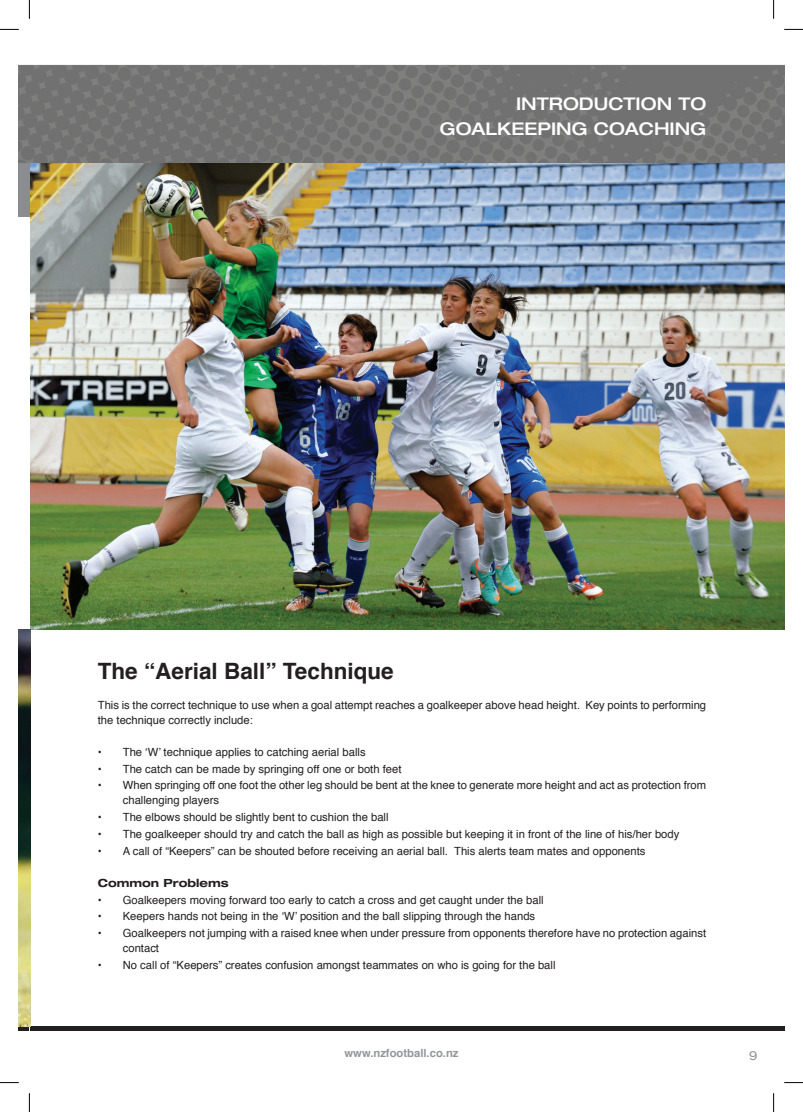
<style>
.page{position:relative;width:803px;height:1112px;background:#fff}
.page>*{position:absolute;margin:0;border:0;box-sizing:border-box;transform-origin:0 0}
.t1{font:700 22.5px "Helvetica";color:#231f20}
.t2{font:500 expanded 17.5px/25px "Helvetica Neue";color:#fff;text-align:right}
.t3{font:expanded 12.5px "Helvetica Neue";color:#939598}
.t4{font:11.25px/15px "Helvetica";color:#231f20}
.t5{font:700 11.25px "Helvetica";color:#939598}
.t6{font:700 expanded 11.25px "Helvetica Neue";color:#231f20}
</style>
<div class="page">
<img style="left:19px;top:64px;width:765px;height:963px">
<svg style="left:19px;top:1025px;width:10px;height:5px"></svg>
<div style="left:30px;top:1025px;width:754px;height:5px;background:#231f20"></div>
<div style="left:19px;top:163px;width:20px;height:53px;background:#8a8c8f"></div>
<img style="left:30px;top:163px;width:754px;height:466px">
<img style="left:19px;top:629px;width:11px;height:396px">
<svg style="left:0;top:29px;width:19px;height:1px"></svg>
<svg style="left:784px;top:29px;width:19px;height:1px"></svg>
<svg style="left:0;top:1082px;width:19px;height:1px"></svg>
<svg style="left:784px;top:1082px;width:19px;height:1px"></svg>
<svg style="left:29px;top:0;width:1px;height:19px"></svg>
<svg style="left:29px;top:1093px;width:1px;height:18px"></svg>
<svg style="left:773px;top:0;width:1px;height:19px"></svg>
<svg style="left:773px;top:1093px;width:1px;height:18px"></svg>
<h2 class="t2" style="left:440px;top:91px;width:268px">INTRODUCTION TO<br>GOALKEEPING COACHING</h2>
<h1 class="t1" style="left:98px;top:652px;width:297px">The “Aerial Ball” Technique</h1>
<p class="t4" style="left:98px;top:697px;width:610px">This is the correct technique to use when a goal attempt reaches a goalkeeper above head height. Key points to performing the technique correctly include:</p>
<p class="t4" style="left:98px;top:744px;width:269px">• The ‘W’ technique applies to catching aerial balls</p>
<p class="t4" style="left:98px;top:761px;width:305px">• The catch can be made by springing off one or both feet</p>
<p class="t4" style="left:123px;top:778px;width:585px;text-indent:-25px">• When springing off one foot the other leg should be bent at the knee to generate more height and act as protection from challenging players</p>
<p class="t4" style="left:98px;top:810px;width:292px">• The elbows should be slightly bent to cushion the ball</p>
<p class="t4" style="left:98px;top:826px;width:583px">• The goalkeeper should try and catch the ball as high as possible but keeping it in front of the line of his/her body</p>
<p class="t4" style="left:98px;top:843px;width:549px">• A call of “Keepers” can be shouted before receiving an aerial ball. This alerts team mates and opponents</p>
<p class="t6" style="left:98px;top:875px;width:132px">Common Problems</p>
<p class="t4" style="left:98px;top:892px;width:447px">• Goalkeepers moving forward too early to catch a cross and get caught under the ball</p>
<p class="t4" style="left:98px;top:909px;width:439px">• Keepers hands not being in the ‘W’ position and the ball slipping through the hands</p>
<p class="t4" style="left:123px;top:925px;width:585px;text-indent:-25px">• Goalkeepers not jumping with a raised knee when under pressure from opponents therefore have no protection against contact</p>
<p class="t4" style="left:98px;top:957px;width:459px">• No call of “Keepers” creates confusion amongst teammates on who is going for the ball</p>
<p class="t5" style="left:344px;top:1043px;width:115px">www.nzfootball.co.nz</p>
<p class="t3" style="left:749px;top:1047px;width:10px">9</p>
</div>
